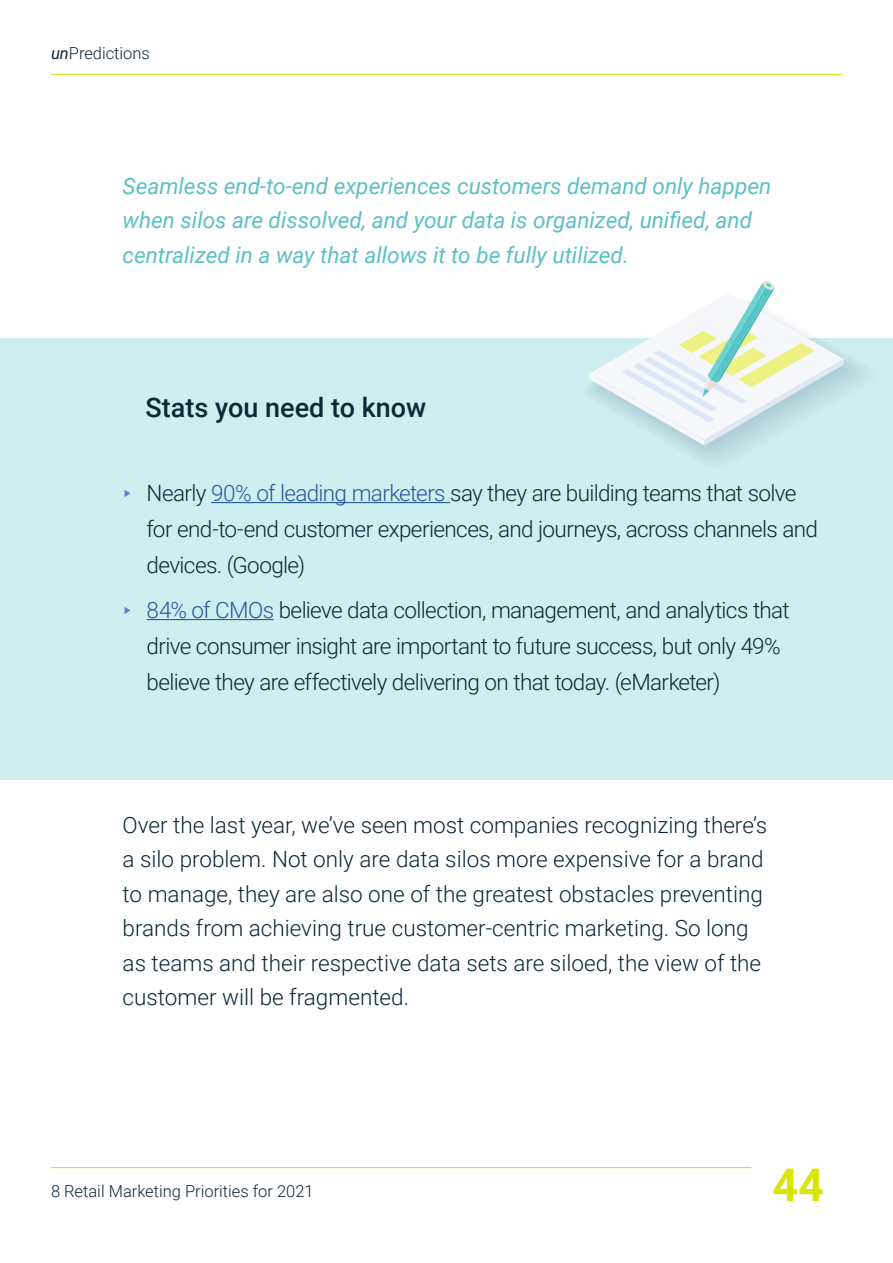
<style>
.page{position:relative;width:893px;height:1263px;background:#fff}
.page>*{position:absolute;margin:0;border:0;box-sizing:border-box;transform-origin:0 0}
.t1{font:700 45px "Roboto";color:#d9e506}
.t2{font:500 27px "Roboto";color:#0c2838}
.t3{font:300 22.5px/36px "Roboto";letter-spacing:-.02em;color:#0c2838}
.t4{font:300 22.5px/34.5px "Roboto";color:#0c2838}
.t5{font:italic 22.5px/34.5px "Roboto";color:#5bc0c5}
.t6{font:300 16.5px "Roboto";color:#0c2838}
.s1{font-weight:400;font-style:italic}
.s2{font-family:"Canaro";color:#6984d1}
.s3{color:#245a9c}
</style>
<div class="page">
<hr style="left:51px;top:1167px;width:700px;height:1px;background:#d9e506">
<hr style="left:51px;top:74px;width:791px;height:1px;background:#d9e506">
<div style="left:0;top:339px;width:893px;height:441px;background:#ceeeef"></div>
<svg style="left:588px;top:280px;width:278px;height:181px"></svg>
<hr style="left:211px;top:502px;width:239px;height:1px;background:#245a9c">
<hr style="left:147px;top:619px;width:127px;height:1px;background:#245a9c">
<p class="t6" style="left:51px;top:41px;width:100px"><span class="s1">un</span>Predictions</p>
<p class="t5" style="left:123px;top:168px;width:650px">Seamless end-to-end experiences customers demand only happen when silos are dissolved, and your data is organized, unified, and centralized in a way that allows it to be fully utilized.</p>
<p class="t2" style="left:146px;top:389px;width:282px">Stats you need to know</p>
<p class="t3" style="left:147px;top:474px;width:673px;text-indent:-24px"><span class="s2">▸</span> Nearly <span class="s3">90% of leading marketers</span> say they are building teams that solve for end-to-end customer experiences, and journeys, across channels and devices. (Google)</p>
<p class="t3" style="left:147px;top:591px;width:644px;text-indent:-24px"><span class="s2">▸</span> <span class="s3">84% of CMOs</span> believe data collection, management, and analytics that drive consumer insight are important to future success, but only 49% believe they are effectively delivering on that today. (eMarketer)</p>
<p class="t4" style="left:123px;top:807px;width:646px">Over the last year, we’ve seen most companies recognizing there’s a silo problem. Not only are data silos more expensive for a brand to manage, they are also one of the greatest obstacles preventing brands from achieving true customer-centric marketing. So long as teams and their respective data sets are siloed, the view of the customer will be fragmented.</p>
<p class="t6" style="left:51px;top:1180px;width:264px">8 Retail Marketing Priorities for 2021</p>
<h1 class="t1" style="left:772px;top:1153px;width:53px">44</h1>
</div>
